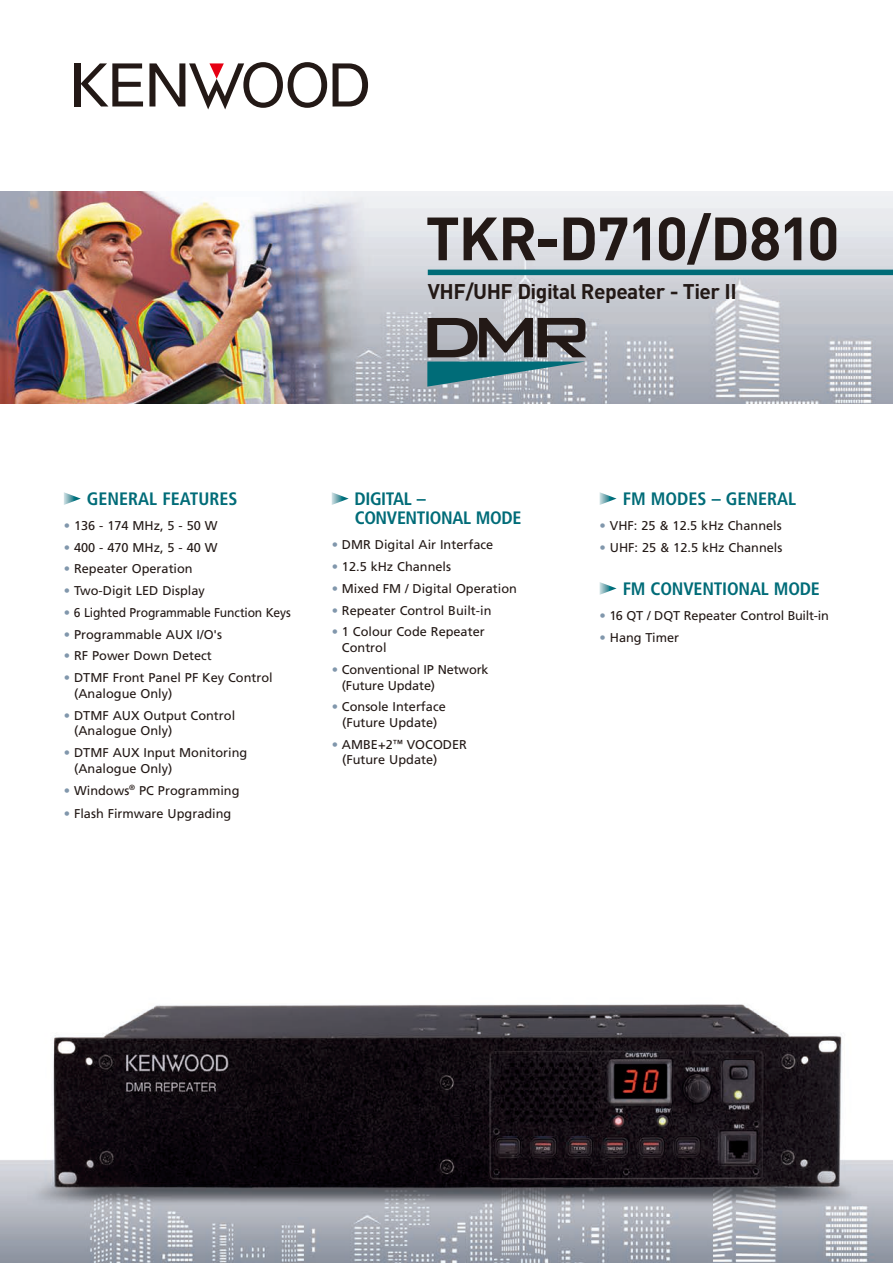
<style>
.page{position:relative;width:893px;height:1263px;background:#fff}
.page>*{position:absolute;margin:0;border:0;box-sizing:border-box;transform-origin:0 0}
.t1{font:700 60px "DIN";letter-spacing:-.03em;color:#231916}
.t2{font:700 21px "DIN";letter-spacing:-.025em;color:#231916}
.t3{font:700 condensed 18px/18.9px "Frutiger LT Com";letter-spacing:-.01em;color:#006c78}
.t4{font:12.75px/15.8px "Frutiger";color:#231916}
.t5{font:12.75px "Frutiger";color:#231916;scale:.95 1}
.s1{color:#8197ac}
</style>
<div class="page">
<img style="left:0;top:1004px;width:893px;height:259px">
<img style="left:0;top:191px;width:893px;height:213px">
<svg style="left:427px;top:318px;width:159px;height:69px;background:#697b81"></svg>
<svg style="left:64px;top:492px;width:17px;height:13px"></svg>
<svg style="left:332px;top:492px;width:17px;height:13px"></svg>
<svg style="left:600px;top:492px;width:17px;height:13px"></svg>
<svg style="left:600px;top:582px;width:17px;height:13px"></svg>
<div style="left:75px;top:63px;width:6px;height:43px;background:#231916"></div>
<svg style="left:81px;top:63px;width:62px;height:43px"></svg>
<svg style="left:333px;top:63px;width:35px;height:43px"></svg>
<svg style="left:149px;top:62px;width:178px;height:47px"></svg>
<div style="left:428px;top:270px;width:465px;height:5px;background:#006c78"></div>
<h1 class="t1" style="left:426px;top:198px;width:415px">TKR-D710/D810</h1>
<h2 class="t2" style="left:428px;top:277px;width:310px">VHF/UHF Digital Repeater - Tier II</h2>
<h3 class="t3" style="left:87px;top:489px;width:152px">GENERAL FEATURES</h3>
<p class="t4" style="left:64px;top:517px;width:155px"><span class="s1">•</span> 136 - 174 MHz, 5 - 50 W</p>
<p class="t4" style="left:64px;top:539px;width:155px"><span class="s1">•</span> 400 - 470 MHz, 5 - 40 W</p>
<p class="t4" style="left:64px;top:561px;width:130px"><span class="s1">•</span> Repeater Operation</p>
<p class="t4" style="left:64px;top:583px;width:143px"><span class="s1">•</span> Two-Digit LED Display</p>
<p class="t5" style="left:64px;top:605px;width:241px"><span class="s1">•</span> 6 Lighted Programmable Function Keys</p>
<p class="t4" style="left:64px;top:626px;width:160px"><span class="s1">•</span> Programmable AUX I/O's</p>
<p class="t4" style="left:64px;top:648px;width:150px"><span class="s1">•</span> RF Power Down Detect</p>
<p class="t4" style="left:74px;top:670px;width:200px;text-indent:-10px"><span class="s1">•</span> DTMF Front Panel PF Key Control (Analogue Only)</p>
<p class="t4" style="left:74px;top:707px;width:163px;text-indent:-10px"><span class="s1">•</span> DTMF AUX Output Control (Analogue Only)</p>
<p class="t4" style="left:74px;top:745px;width:175px;text-indent:-10px"><span class="s1">•</span> DTMF AUX Input Monitoring (Analogue Only)</p>
<p class="t4" style="left:64px;top:782px;width:177px"><span class="s1">•</span> Windows<sup>®</sup> PC Programming</p>
<p class="t4" style="left:64px;top:806px;width:169px"><span class="s1">•</span> Flash Firmware Upgrading</p>
<h3 class="t3" style="left:355px;top:489px;width:168px">DIGITAL –<br>CONVENTIONAL MODE</h3>
<p class="t4" style="left:332px;top:537px;width:163px"><span class="s1">•</span> DMR Digital Air Interface</p>
<p class="t4" style="left:332px;top:559px;width:121px"><span class="s1">•</span> 12.5 kHz Channels</p>
<p class="t4" style="left:332px;top:580px;width:187px"><span class="s1">•</span> Mixed FM / Digital Operation</p>
<p class="t4" style="left:332px;top:602px;width:161px"><span class="s1">•</span> Repeater Control Built-in</p>
<p class="t4" style="left:342px;top:624px;width:144px;text-indent:-10px"><span class="s1">•</span> 1 Colour Code Repeater<br>Control</p>
<p class="t4" style="left:342px;top:661px;width:148px;text-indent:-10px"><span class="s1">•</span> Conventional IP Network (Future Update)</p>
<p class="t4" style="left:332px;top:699px;width:116px;text-align:center"><span class="s1">•</span> Console Interface (Future Update)</p>
<p class="t4" style="left:342px;top:737px;width:126px;line-height:15.3px;text-indent:-10px"><span class="s1">•</span> AMBE+2<sup>™</sup> VOCODER (Future Update)</p>
<h3 class="t3" style="left:623px;top:489px;width:175px">FM MODES – GENERAL</h3>
<p class="t4" style="left:600px;top:517px;width:184px"><span class="s1">•</span> VHF: 25 &amp; 12.5 kHz Channels</p>
<p class="t4" style="left:600px;top:539px;width:184px"><span class="s1">•</span> UHF: 25 &amp; 12.5 kHz Channels</p>
<h3 class="t3" style="left:623px;top:580px;width:199px">FM CONVENTIONAL MODE</h3>
<p class="t4" style="left:600px;top:608px;width:231px"><span class="s1">•</span> 16 QT / DQT Repeater Control Built-in</p>
<p class="t4" style="left:600px;top:630px;width:81px"><span class="s1">•</span> Hang Timer</p>
</div>
